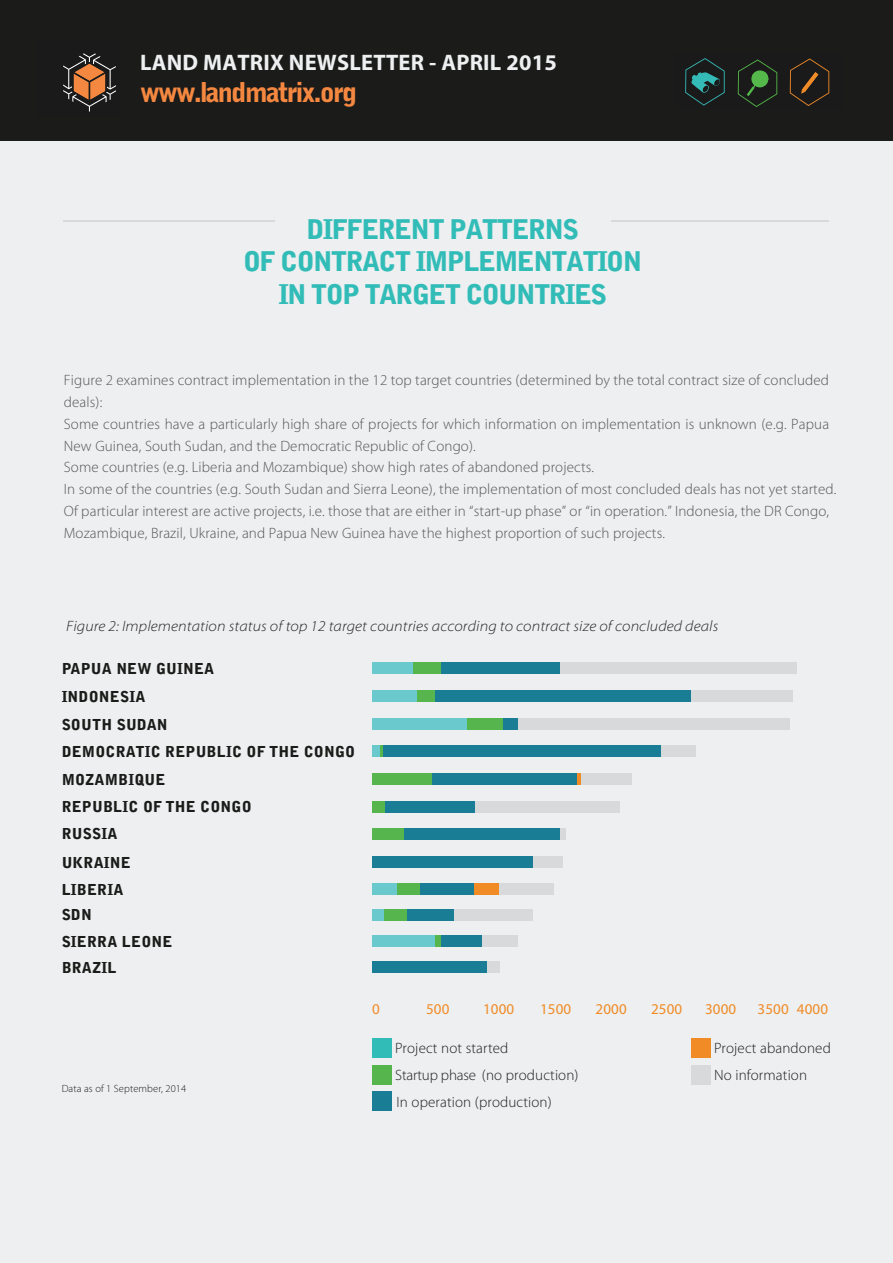
<style>
.page{position:relative;width:893px;height:1263px;background:#edeff0}
.page>*{position:absolute;margin:0;border:0;box-sizing:border-box;transform-origin:0 0}
.t1{font:900 27.3px "Bell Gothic Std";letter-spacing:-.06em;color:#f58840}
.t2{font:900 27px/32.4px "Bell Gothic Std";letter-spacing:-.06em;color:#32bcb8;text-align:center}
.t3{font:700 22.5px "Myriad Pro";letter-spacing:.01em;color:#edeff0}
.t4{font:300 15px/21.8px "Myriad Pro";letter-spacing:.01em;color:#545758}
.t5{font:900 15px/27.6px "Bell Gothic Std";letter-spacing:.01em;color:#1b1b1a}
.t6{font:300 15px/26.7px "Myriad Pro";letter-spacing:.01em;color:#231f20}
.t7{font:italic 300 semi-expanded 15px "Myriad Pro";letter-spacing:.01em;color:#231f20}
.t8{font:15px "Myriad Pro";letter-spacing:.01em;color:#f18b26}
.t9{font:300 10.5px "Myriad Pro";letter-spacing:.01em;color:#231f20}
</style>
<div class="page">
<div style="left:0;top:0;width:893px;height:140px;background:#1b1b1a"></div>
<svg style="left:63px;top:53px;width:53px;height:59px"></svg>
<svg style="left:685px;top:58px;width:145px;height:49px"></svg>
<hr style="left:64px;top:220px;width:765px;height:2px;background:#d8d9da">
<div style="left:275px;top:197px;width:336px;height:45px;background:#edeff0"></div>
<div style="left:372px;top:662px;width:41px;height:12px;background:#69c9cc"></div>
<div style="left:372px;top:745px;width:11px;height:12px;background:#69c9cc"></div>
<div style="left:372px;top:883px;width:26px;height:12px;background:#69c9cc"></div>
<div style="left:372px;top:935px;width:66px;height:12px;background:#69c9cc"></div>
<div style="left:435px;top:935px;width:7px;height:12px;background:#56b64d"></div>
<div style="left:464px;top:935px;width:54px;height:12px;background:#d8d9da"></div>
<div style="left:441px;top:935px;width:41px;height:12px;background:#197e95"></div>
<div style="left:372px;top:961px;width:121px;height:12px;background:#197e95"></div>
<div style="left:488px;top:961px;width:12px;height:12px;background:#d8d9da"></div>
<div style="left:398px;top:883px;width:22px;height:12px;background:#56b64d"></div>
<div style="left:420px;top:883px;width:57px;height:12px;background:#197e95"></div>
<div style="left:405px;top:909px;width:50px;height:11px;background:#197e95"></div>
<div style="left:372px;top:718px;width:96px;height:11px;background:#69c9cc"></div>
<div style="left:468px;top:718px;width:36px;height:11px;background:#56b64d"></div>
<div style="left:372px;top:690px;width:45px;height:12px;background:#69c9cc"></div>
<div style="left:576px;top:773px;width:6px;height:12px;background:#f18b26"></div>
<div style="left:413px;top:662px;width:31px;height:12px;background:#56b64d"></div>
<svg style="left:380px;top:745px;width:3px;height:12px"></svg>
<div style="left:372px;top:773px;width:61px;height:12px;background:#56b64d"></div>
<div style="left:432px;top:773px;width:144px;height:12px;background:#197e95"></div>
<div style="left:372px;top:828px;width:37px;height:12px;background:#56b64d"></div>
<div style="left:404px;top:828px;width:156px;height:12px;background:#197e95"></div>
<div style="left:372px;top:856px;width:161px;height:12px;background:#197e95"></div>
<div style="left:560px;top:828px;width:5px;height:12px;background:#d8d9da"></div>
<div style="left:533px;top:856px;width:29px;height:12px;background:#d8d9da"></div>
<div style="left:475px;top:883px;width:25px;height:12px;background:#f18b26"></div>
<div style="left:499px;top:883px;width:55px;height:12px;background:#d8d9da"></div>
<div style="left:446px;top:801px;width:174px;height:11px;background:#d8d9da"></div>
<div style="left:417px;top:690px;width:19px;height:12px;background:#56b64d"></div>
<div style="left:560px;top:662px;width:237px;height:12px;background:#d8d9da"></div>
<div style="left:441px;top:662px;width:119px;height:12px;background:#197e95"></div>
<div style="left:383px;top:745px;width:281px;height:12px;background:#197e95"></div>
<div style="left:436px;top:690px;width:255px;height:12px;background:#197e95"></div>
<div style="left:504px;top:718px;width:286px;height:11px;background:#d8d9da"></div>
<div style="left:691px;top:690px;width:101px;height:12px;background:#d8d9da"></div>
<div style="left:661px;top:745px;width:35px;height:12px;background:#d8d9da"></div>
<div style="left:582px;top:773px;width:50px;height:12px;background:#d8d9da"></div>
<div style="left:372px;top:909px;width:26px;height:11px;background:#69c9cc"></div>
<div style="left:385px;top:909px;width:22px;height:11px;background:#56b64d"></div>
<div style="left:455px;top:909px;width:78px;height:11px;background:#d8d9da"></div>
<div style="left:372px;top:1038px;width:20px;height:19px;background:#32bcb8"></div>
<div style="left:372px;top:1065px;width:20px;height:19px;background:#56b64d"></div>
<div style="left:372px;top:1091px;width:20px;height:20px;background:#197e95"></div>
<div style="left:691px;top:1038px;width:20px;height:19px;background:#f18b26"></div>
<div style="left:691px;top:1065px;width:20px;height:19px;background:#d8d9da"></div>
<div style="left:504px;top:718px;width:14px;height:11px;background:#197e95"></div>
<div style="left:372px;top:801px;width:13px;height:11px;background:#56b64d"></div>
<div style="left:385px;top:801px;width:90px;height:11px;background:#197e95"></div>
<h3 class="t3" style="left:140px;top:48px;width:418px">LAND MATRIX NEWSLETTER - APRIL 2015</h3>
<h1 class="t1" style="left:140px;top:77px;width:219px">www.landmatrix.org</h1>
<h2 class="t2" style="left:243px;top:213px;width:400px">DIFFERENT PATTERNS<br>OF CONTRACT IMPLEMENTATION<br>IN TOP TARGET COUNTRIES</h2>
<p class="t4" style="left:64px;top:370px;width:774px">Figure 2 examines contract implementation in the 12 top target countries (determined by the total contract size of concluded deals):<br>Some countries have a particularly high share of projects for which information on implementation is unknown (e.g. Papua New Guinea, South Sudan, and the Democratic Republic of Congo).<br>Some countries (e.g. Liberia and Mozambique) show high rates of abandoned projects.<br>In some of the countries (e.g. South Sudan and Sierra Leone), the implementation of most concluded deals has not yet started.<br>Of particular interest are active projects, i.e. those that are either in “start-up phase” or “in operation.” Indonesia, the DR Congo, Mozambique, Brazil, Ukraine, and Papua New Guinea have the highest proportion of such projects.</p>
<p class="t7" style="left:66px;top:618px;width:654px">Figure 2: Implementation status of top 12 target countries according to contract size of concluded deals</p>
<p class="t5" style="left:62px;top:655px;width:295px">PAPUA NEW GUINEA<br>INDONESIA<br>SOUTH SUDAN<br>DEMOCRATIC REPUBLIC OF THE CONGO<br>MOZAMBIQUE<br>REPUBLIC OF THE CONGO</p>
<p class="t5" style="left:62px;top:820px;width:71px;line-height:28px">RUSSIA<br>UKRAINE<br>LIBERIA</p>
<p class="t5" style="left:62px;top:902px;width:112px;line-height:26.4px">SDN<br>SIERRA LEONE</p>
<p class="t5" style="left:62px;top:954px;width:56px">BRAZIL</p>
<p class="t9" style="left:62px;top:1082px;width:126px">Data as of 1 September, 2014</p>
<p class="t8" style="left:372px;top:1000px;width:9px">0</p>
<p class="t8" style="left:426px;top:1000px;width:25px">500</p>
<p class="t8" style="left:483px;top:1000px;width:33px">1000</p>
<p class="t8" style="left:540px;top:1000px;width:33px">1500</p>
<p class="t8" style="left:596px;top:1000px;width:33px">2000</p>
<p class="t8" style="left:651px;top:1000px;width:33px">2500</p>
<p class="t8" style="left:705px;top:1000px;width:33px">3000</p>
<p class="t8" style="left:758px;top:1000px;width:72px">3500 4000</p>
<p class="t6" style="left:395px;top:1035px;width:115px">Project not started</p>
<p class="t6" style="left:395px;top:1062px;width:185px">Startup phase (no production)</p>
<p class="t6" style="left:397px;top:1089px;width:157px">In operation (production)</p>
<p class="t6" style="left:714px;top:1035px;width:118px">Project abandoned<br>No information</p>
</div>
